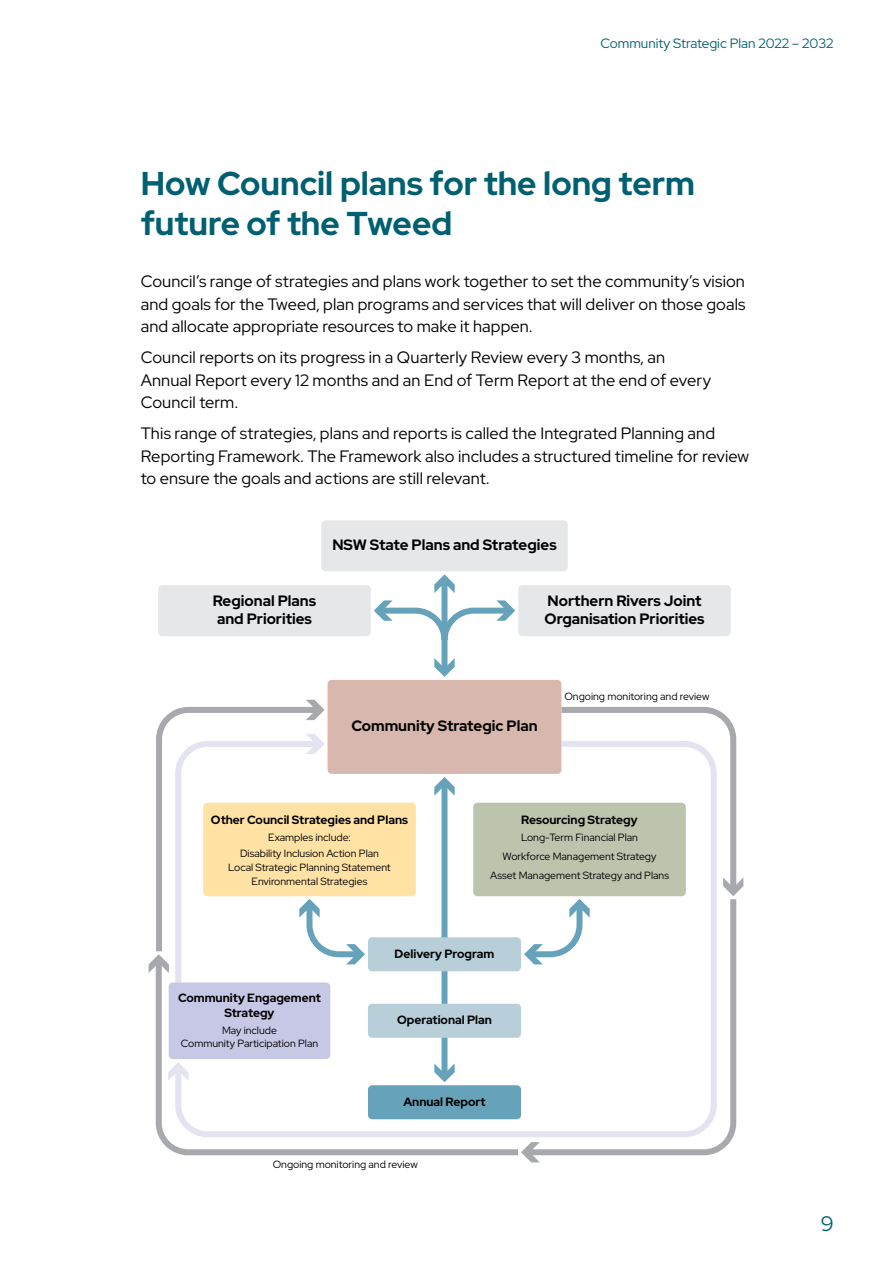
<style>
.page{position:relative;width:893px;height:1263px;background:#fff}
.page>*{position:absolute;margin:0;border:0;box-sizing:border-box;transform-origin:0 0}
.h1-RedHat{font:700 33px/39.6px "Red Hat Display";color:#006072}
.t1{font:21px "Red Hat Display";color:#006072}
.body{font:16.5px/22.5px "Red Hat Display";letter-spacing:.005em;color:#000}
.Image{font:700 15px/18px "Red Hat Display";color:#000}
.t2{font:13.5px "Red Hat Display";color:#006072}
.Image-2{font:700 12px/14.4px "Red Hat Display";color:#000;text-align:center}
.Image-3{font:10.5px/18.6px "Red Hat Display";color:#000;text-align:center}
</style>
<div class="page">
<svg style="left:522px;top:896px;width:215px;height:260px"></svg>
<svg style="left:524px;top:1142px;width:16px;height:20px"></svg>
<svg style="left:155px;top:955px;width:369px;height:201px"></svg>
<div style="left:441px;top:784px;width:6px;height:291px;background:#66a2b9"></div>
<svg style="left:434px;top:777px;width:21px;height:19px"></svg>
<svg style="left:434px;top:1063px;width:21px;height:19px"></svg>
<div style="left:321px;top:520px;width:247px;height:51px;background:#e6e7e8;border-radius:5px"></div>
<div style="left:328px;top:680px;width:233px;height:94px;background:#d8b8ae;border-radius:4px"></div>
<div style="left:368px;top:937px;width:153px;height:34px;background:#b8cfd9;border-radius:4px"></div>
<div style="left:368px;top:1004px;width:153px;height:34px;background:#b8cfd9;border-radius:4px"></div>
<div style="left:368px;top:1085px;width:153px;height:34px;background:#66a2b9;border-radius:4px"></div>
<div style="left:158px;top:585px;width:213px;height:51px;background:#e6e7e8;border-radius:4px"></div>
<div style="left:169px;top:982px;width:161px;height:77px;background:#c7c7e6;border-radius:4px"></div>
<div style="left:518px;top:585px;width:213px;height:51px;background:#e6e7e8;border-radius:4px"></div>
<div style="left:203px;top:803px;width:213px;height:93px;background:#ffe2a4;border-radius:4px"></div>
<div style="left:473px;top:803px;width:213px;height:93px;background:#bcc4ad;border-radius:4px"></div>
<div style="left:441px;top:581px;width:6px;height:89px;background:#66a2b9"></div>
<svg style="left:434px;top:574px;width:21px;height:19px"></svg>
<svg style="left:434px;top:658px;width:21px;height:19px"></svg>
<svg style="left:374px;top:600px;width:141px;height:46px"></svg>
<svg style="left:524px;top:704px;width:219px;height:260px"></svg>
<svg style="left:149px;top:700px;width:216px;height:288px"></svg>
<p class="t2" style="left:600px;top:34px;width:235px">Community Strategic Plan 2022 – 2032</p>
<p class="h1-RedHat" style="left:141px;top:163px;width:556px">How Council plans for the long term future of the Tweed</p>
<p class="body" style="left:141px;top:270px;width:606px;text-align:justify">Council’s range of strategies and plans work together to set the community’s vision and goals for the Tweed, plan programs and services that will deliver on those goals and allocate appropriate resources to make it happen.</p>
<p class="body" style="left:141px;top:346px;width:572px">Council reports on its progress in a Quarterly Review every 3 months, an<br>Annual Report every 12 months and an End of Term Report at the end of every<br>Council term.</p>
<p class="body" style="left:141px;top:422px;width:610px">This range of strategies, plans and reports is called the Integrated Planning and<br>Reporting Framework. The Framework also includes a structured timeline for review to ensure the goals and actions are still relevant.</p>
<p class="Image" style="left:332px;top:536px;width:226px">NSW State Plans and Strategies</p>
<p class="Image" style="left:213px;top:591px;width:105px">Regional Plans and Priorities</p>
<p class="Image" style="left:544px;top:591px;width:162px">Northern Rivers Joint<br>Organisation Priorities</p>
<p class="Image" style="left:351px;top:717px;width:188px">Community Strategic Plan</p>
<p class="Image-3" style="left:564px;top:687px;width:147px">Ongoing monitoring and review</p>
<p class="Image-2" style="left:211px;top:813px;width:199px">Other Council Strategies and Plans</p>
<p class="Image-3" style="left:240px;top:830px;width:140px;line-height:15.6px">Examples include:<br>Disability Inclusion Action Plan</p>
<p class="Image-3" style="left:228px;top:860px;width:164px;line-height:14.1px">Local Strategic Planning Statement<br>Environmental Strategies</p>
<p class="Image-2" style="left:521px;top:813px;width:118px">Resourcing Strategy</p>
<p class="Image-3" style="left:490px;top:828px;width:180px">Long-Term Financial Plan<br>Workforce Management Strategy<br>Asset Management Strategy and Plans</p>
<p class="Image-2" style="left:178px;top:991px;width:144px">Community Engagement<br>Strategy</p>
<p class="Image-3" style="left:181px;top:1024px;width:139px;line-height:12.6px">May include<br>Community Participation Plan</p>
<p class="Image-2" style="left:395px;top:946px;width:101px">Delivery Program</p>
<p class="Image-2" style="left:397px;top:1012px;width:96px">Operational Plan</p>
<p class="Image-2" style="left:403px;top:1094px;width:83px">Annual Report</p>
<p class="Image-3" style="left:273px;top:1155px;width:147px">Ongoing monitoring and review</p>
<p class="t1" style="left:821px;top:1209px;width:14px">9</p>
</div>
